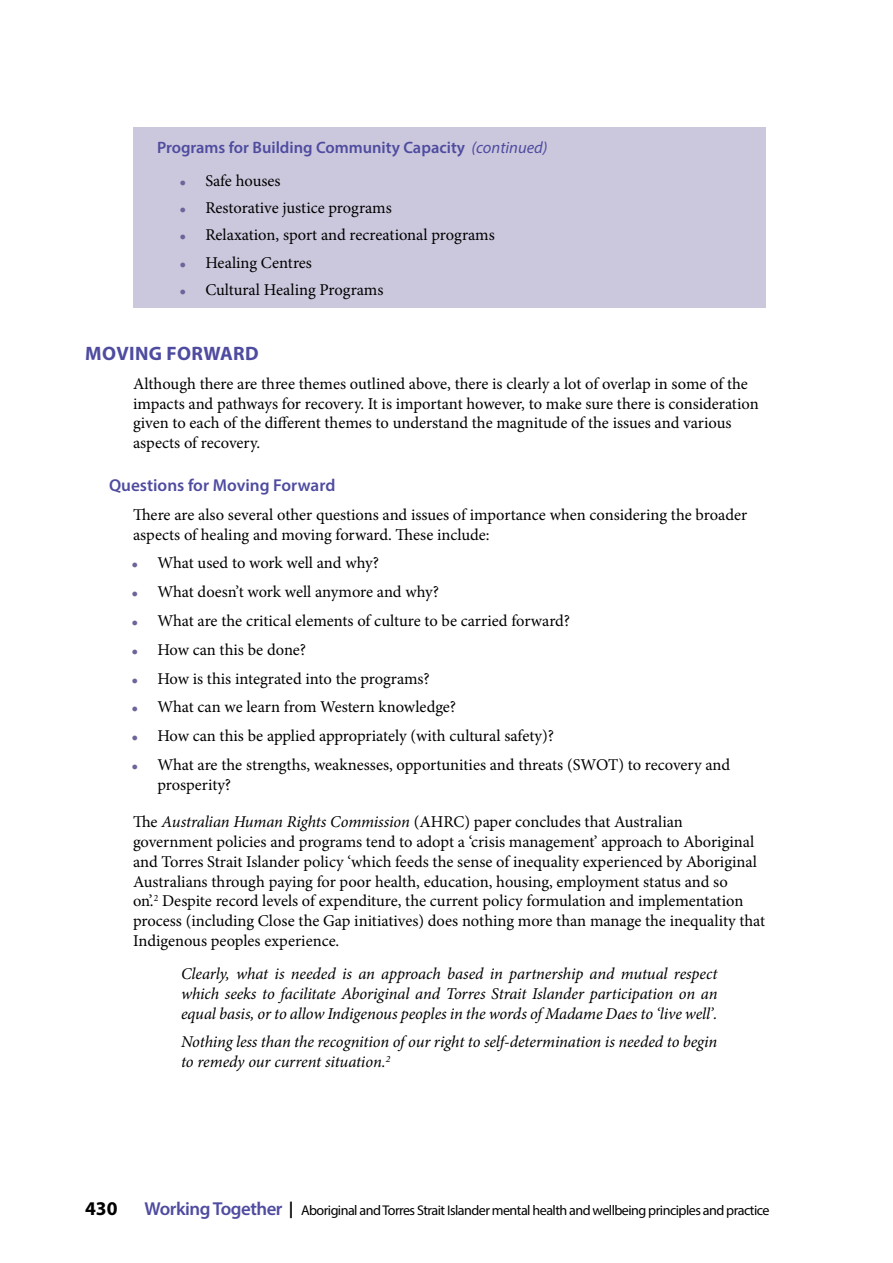
<style>
.page{position:relative;width:893px;height:1263px;background:#fff}
.page>*{position:absolute;margin:0;border:0;box-sizing:border-box;transform-origin:0 0}
.t1{font:700 19.5px "Myriad Pro";letter-spacing:.02em;color:#4f4ca0}
.t2{font:700 19.5px "Myriad Pro";color:#000}
.t3{font:600 17.25px "Myriad Pro";color:#4f4ca0}
.t4{font:16.5px/19.8px "Minion Pro";letter-spacing:-.005em;color:#000}
.t5{font:italic 16.5px/19.8px "Minion Pro";letter-spacing:-.01em;color:#000;text-align:justify}
.t6{font:600 16.5px "Myriad Pro";color:#4f4ca0}
.t7{font:14.1px "Myriad Pro";letter-spacing:-.04em;color:#000}
.s1{font-weight:400;font-style:italic}
.s2{font-style:italic}
.s3{font-weight:600;font-size:18.75px;color:#4f4ca0}
.s4{font-weight:700;font-size:16.5px}
</style>
<div class="page">
<div style="left:133px;top:128px;width:632px;height:180px;background:#cbc8dd"></div>
<p class="t6" style="left:157px;top:137px;width:392px">Programs for Building Community Capacity <span class="s1">(continued)</span></p>
<p class="t4" style="left:205px;top:167px;width:291px;line-height:27.5px">Safe houses<br>Restorative justice programs<br>Relaxation, sport and recreational programs<br>Healing Centres<br>Cultural Healing Programs</p>
<p class="t1" style="left:85px;top:341px;width:175px">MOVING FORWARD</p>
<p class="t4" style="left:133px;top:374px;width:627px">Although there are three themes outlined above, there is clearly a lot of overlap in some of the impacts and pathways for recovery. It is important however, to make sure there is consideration given to each of the different themes to understand the magnitude of the issues and various aspects of recovery.</p>
<p class="t3" style="left:109px;top:475px;width:228px">Questions for Moving Forward</p>
<p class="t4" style="left:133px;top:505px;width:616px">There are also several other questions and issues of importance when considering the broader aspects of healing and moving forward. These include:</p>
<p class="t4" style="left:157px;top:549px;width:574px;line-height:28.8px">What used to work well and why?<br>What doesn’t work well anymore and why?<br>What are the critical elements of culture to be carried forward?<br>How can this be done?<br>How is this integrated into the programs?<br>What can we learn from Western knowledge?<br>How can this be applied appropriately (with cultural safety)?<br>What are the strengths, weaknesses, opportunities and threats (SWOT) to recovery and</p>
<p class="t4" style="left:157px;top:775px;width:75px">prosperity?</p>
<p class="t4" style="left:133px;top:812px;width:634px">The <span class="s2">Australian Human Rights Commission</span> (AHRC) paper concludes that Australian government policies and programs tend to adopt a ‘crisis management’ approach to Aboriginal and Torres Strait Islander policy ‘which feeds the sense of inequality experienced by Aboriginal Australians through paying for poor health, education, housing, employment status and so<br>on’.<sup>2</sup> Despite record levels of expenditure, the current policy formulation and implementation process (including Close the Gap initiatives) does nothing more than manage the inequality that Indigenous peoples experience.</p>
<p class="t5" style="left:181px;top:964px;width:538px">Clearly, what is needed is an approach based in partnership and mutual respect which seeks to facilitate Aboriginal and Torres Strait Islander participation on an equal basis, or to allow Indigenous peoples in the words of Madame Daes to ‘live well’.</p>
<p class="t5" style="left:181px;top:1032px;width:538px">Nothing less than the recognition of our right to self-determination is needed to begin to remedy our current situation.<sup>2</sup></p>
<p class="t2" style="left:85px;top:1196px;width:34px">430</p>
<p class="t7" style="left:145px;top:1202px;width:626px"><span class="s3">Working Together</span> <span class="s4">|</span> Aboriginal and Torres Strait Islander mental health and wellbeing principles and practice</p>
</div>
